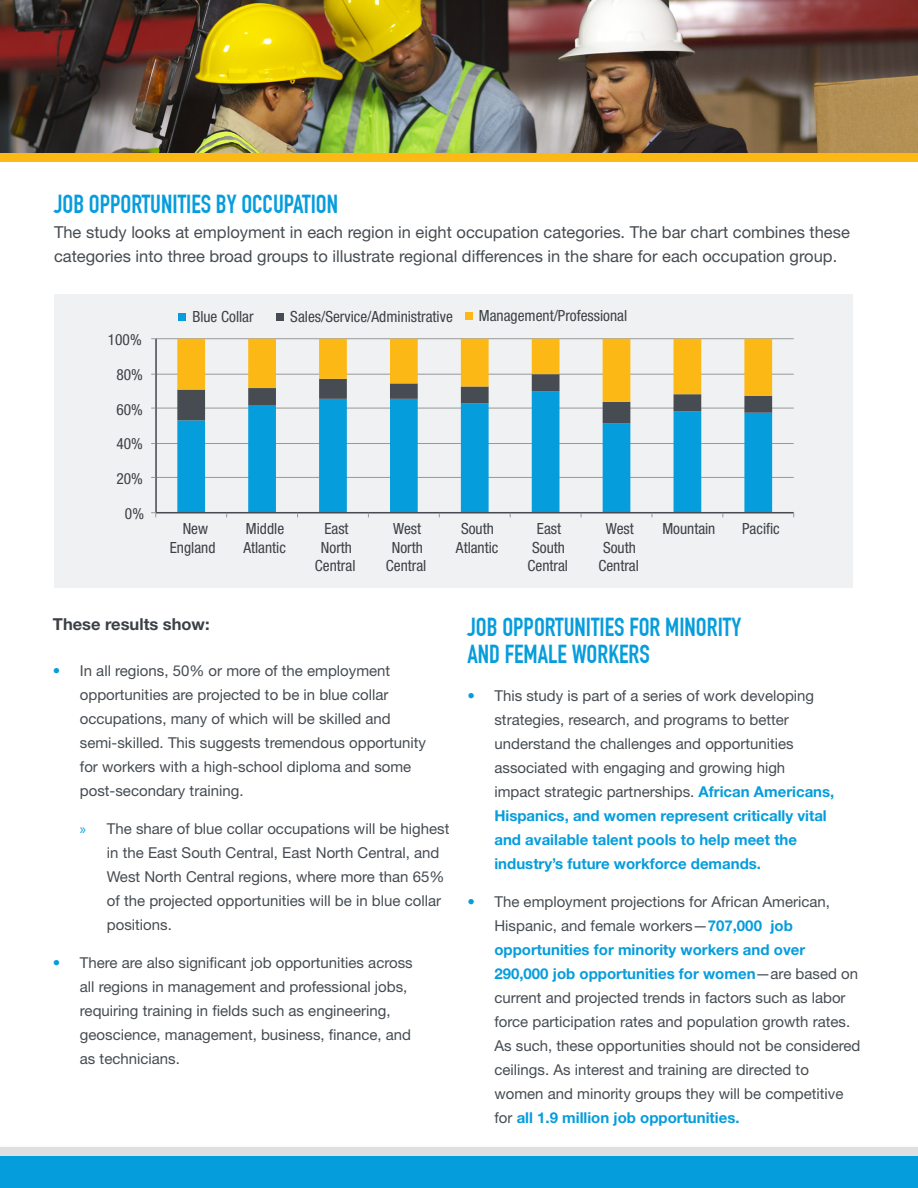
<style>
.page{position:relative;width:918px;height:1188px;background:#fff}
.page>*{position:absolute;margin:0;border:0;box-sizing:border-box;transform-origin:0 0}
.t1{font:700 25.5px/27px "DIN Condensed";color:#069ddc}
.t2{font:16.5px/24.8px "Helvetica Neue LT Std";color:#464c52}
.sidebar_head{font:700 16.5px "Helvetica Neue LT Std";color:#3c4147}
.t3{font:condensed 15.45px/18.5px "Helvetica Neue LT Std";color:#3d4247;text-align:center}
.t4{font:15px/24px "Helvetica Neue LT Std";color:#464c52}
.s1{color:#069ddc}
.s2{font-family:"Myriad Pro";color:#069ddc}
.s3{font-weight:700;color:#069ddc}
</style>
<div class="page">
<img style="left:0;top:0;width:918px;height:153px">
<div style="left:0;top:153px;width:918px;height:9px;background:#fcb814"></div>
<div style="left:0;top:1155px;width:918px;height:33px;background:#069ddc"></div>
<div style="left:55px;top:294px;width:798px;height:294px;background:#f0f1f2"></div>
<hr style="left:156px;top:477px;width:638px;height:1px;background:#989898">
<hr style="left:156px;top:443px;width:638px;height:1px;background:#989898">
<hr style="left:156px;top:408px;width:638px;height:1px;background:#989898">
<hr style="left:156px;top:374px;width:638px;height:1px;background:#989898">
<hr style="left:156px;top:338px;width:638px;height:1px;background:#989898">
<svg style="left:177px;top:423px;width:595px;height:89px"></svg>
<svg style="left:177px;top:339px;width:595px;height:84px"></svg>
<hr style="left:155px;top:339px;width:2px;height:174px;background:#464c52">
<hr style="left:156px;top:512px;width:638px;height:2px;background:#464c52">
<svg style="left:151px;top:512px;width:5px;height:5px"></svg>
<div style="left:178px;top:313px;width:8px;height:8px;background:#069ddc"></div>
<div style="left:276px;top:313px;width:8px;height:8px;background:#464c52"></div>
<div style="left:465px;top:312px;width:8px;height:8px;background:#fcb814"></div>
<div style="left:0;top:1147px;width:918px;height:8px;background:#e0e0e0"></div>
<p class="t1" style="left:54px;top:191px;width:286px">JOB OPPORTUNITIES BY OCCUPATION</p>
<p class="t2" style="left:54px;top:219px;width:797px">The study looks at employment in each region in eight occupation categories. The bar chart combines these categories into three broad groups to illustrate regional differences in the share for each occupation group.</p>
<p class="t3" style="left:108px;top:330px;width:35px">100%</p>
<p class="t3" style="left:116px;top:365px;width:28px">80%</p>
<p class="t3" style="left:116px;top:400px;width:28px">60%</p>
<p class="t3" style="left:116px;top:435px;width:28px">40%</p>
<p class="t3" style="left:116px;top:469px;width:28px">20%</p>
<p class="t3" style="left:125px;top:504px;width:21px">0%</p>
<p class="t3" style="left:192px;top:307px;width:63px">Blue Collar</p>
<p class="t3" style="left:290px;top:307px;width:164px">Sales/Service/Administrative</p>
<p class="t3" style="left:479px;top:306px;width:150px">Management/Professional</p>
<p class="t3" style="left:170px;top:519px;width:47px">New<br>England</p>
<p class="t3" style="left:243px;top:519px;width:44px;text-align:left">Middle<br>Atlantic</p>
<p class="t3" style="left:315px;top:519px;width:42px">East<br>North<br>Central</p>
<p class="t3" style="left:386px;top:519px;width:42px">West<br>North<br>Central</p>
<p class="t3" style="left:456px;top:519px;width:44px">South<br>Atlantic</p>
<p class="t3" style="left:528px;top:519px;width:42px">East<br>South<br>Central</p>
<p class="t3" style="left:598px;top:519px;width:42px">West<br>South<br>Central</p>
<p class="t3" style="left:662px;top:519px;width:55px">Mountain</p>
<p class="t3" style="left:742px;top:519px;width:39px">Pacific</p>
<p class="sidebar_head" style="left:53px;top:614px;width:158px">These results show:</p>
<p class="t4" style="left:80px;top:659px;width:348px;text-indent:-27px"><span class="s1">•</span> In all regions, 50% or more of the employment opportunities are projected to be in blue collar occupations, many of which will be skilled and semi-skilled. This suggests tremendous opportunity for workers with a high-school diploma and some post-secondary training.</p>
<p class="t4" style="left:107px;top:817px;width:344px;text-indent:-27px"><span class="s2">»</span> The share of blue collar occupations will be highest in the East South Central, East North Central, and West North Central regions, where more than 65% of the projected opportunities will be in blue collar positions.</p>
<p class="t4" style="left:80px;top:951px;width:334px;text-indent:-27px"><span class="s1">•</span> There are also significant job opportunities across all regions in management and professional jobs, requiring training in fields such as engineering, geoscience, management, business, finance, and as technicians.</p>
<p class="t1" style="left:467px;top:614px;width:275px">JOB OPPORTUNITIES FOR MINORITY<br>AND FEMALE WORKERS</p>
<p class="t4" style="left:494px;top:684px;width:341px;text-indent:-27px"><span class="s1">•</span> This study is part of a series of work developing strategies, research, and programs to better understand the challenges and opportunities associated with engaging and growing high impact strategic partnerships. <span class="s3">African Americans, Hispanics, and women represent critically vital and available talent pools to help meet the industry’s future workforce demands.</span></p>
<p class="t4" style="left:494px;top:890px;width:367px;text-indent:-27px"><span class="s1">•</span> The employment projections for African American, Hispanic, and female workers—<span class="s3">707,000 job opportunities for minority workers and over 290,000 job opportunities for women</span>—are based on current and projected trends in factors such as labor force participation rates and population growth rates.<br>As such, these opportunities should not be considered ceilings. As interest and training are directed to women and minority groups they will be competitive for <span class="s3">all 1.9 million job opportunities.</span></p>
</div>
